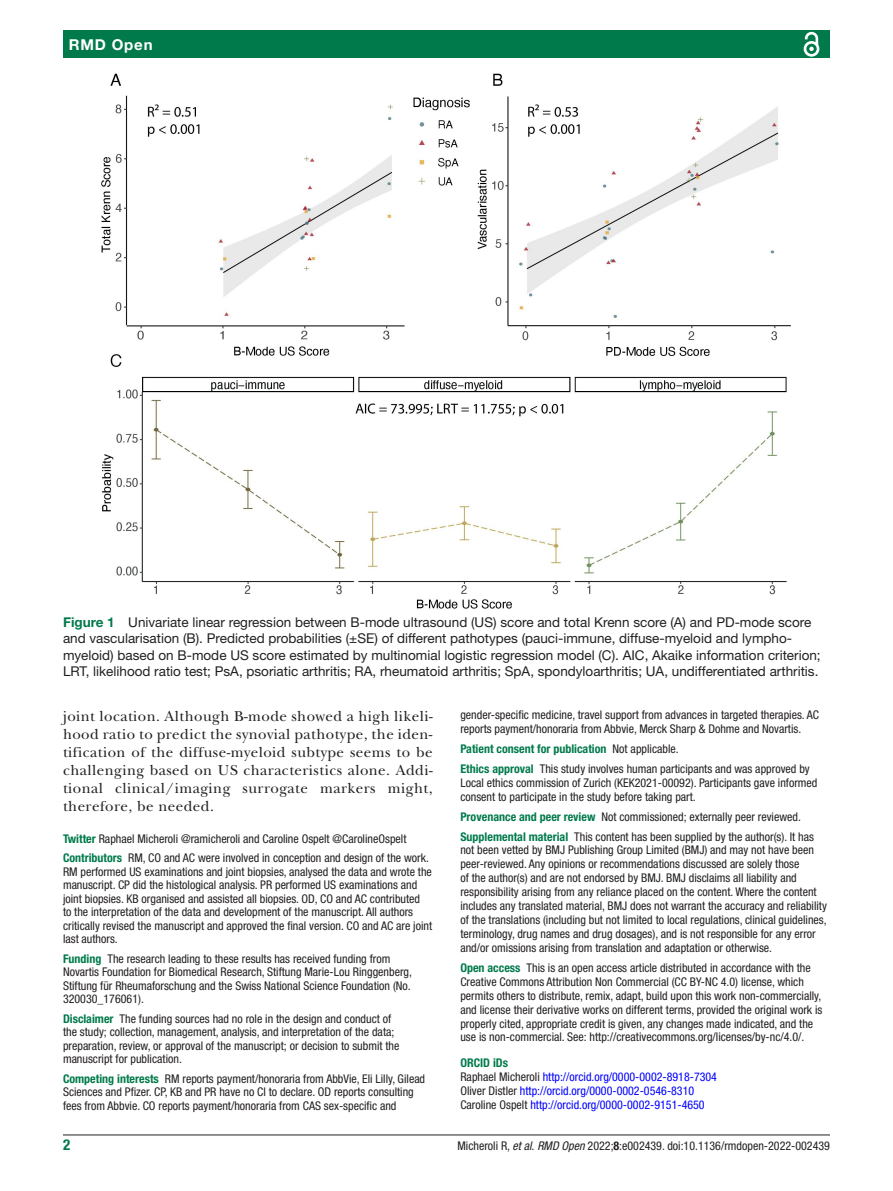
<style>
.page{position:relative;width:893px;height:1191px;background:#fff}
.page>*{position:absolute;margin:0;border:0;box-sizing:border-box;transform-origin:0 0}
.t1{font:15px/18px "New Baskerville";letter-spacing:.03em;color:#231f20;text-align:justify}
.t2{font:700 15px "Helvetica Neue LT Std";letter-spacing:.055em;color:#fff}
.t3{font:700 condensed 15px "Helvetica Neue LT Std";color:#007a4b}
.t4{font:13.5px/16.2px "Helvetica Neue LT Std";color:#231f20}
.t5{font:condensed 12px/14px "Helvetica Neue LT Std";color:#231f20}
.t6{font:condensed 12px/14px "Helvetica Neue LT Std";color:#00f}
.s1{font-weight:700;color:#007a4b}
.s2{color:#231f20}
.s3{font-style:italic}
.s4{font-weight:700}
</style>
<div class="page">
<hr style="left:63px;top:1134px;width:767px;height:1px;background:#231f20">
<div style="left:63px;top:31px;width:767px;height:27px;background:#007a4b"></div>
<svg style="left:803px;top:31px;width:17px;height:26px"></svg>
<img style="left:101px;top:73px;width:690px;height:536px">
<p class="t2" style="left:69px;top:35px;width:85px">RMD Open</p>
<p class="t4" style="left:63px;top:614px;width:759px"><span class="s1">Figure 1</span> Univariate linear regression between B-mode ultrasound (US) score and total Krenn score (A) and PD-mode score and vascularisation (B). Predicted probabilities (±SE) of different pathotypes (pauci-immune, diffuse-myeloid and lympho&shy;myeloid) based on B-mode US score estimated by multinomial logistic regression model (C). AIC, Akaike information criterion; LRT, likelihood ratio test; PsA, psoriatic arthritis; RA, rheumatoid arthritis; SpA, spondyloarthritis; UA, undifferentiated arthritis.</p>
<p class="t1" style="left:63px;top:707px;width:371px">joint location. Although B-mode showed a high likeli&shy;hood ratio to predict the synovial pathotype, the iden&shy;tification of the diffuse-myeloid subtype seems to be challenging based on US characteristics alone. Addi&shy;tional clinical/imaging surrogate markers might, therefore, be needed.</p>
<p class="t5" style="left:63px;top:828px;width:367px;line-height:19.5px"><span class="s1">Twitter</span> Raphael Micheroli @ramicheroli and Caroline Ospelt @CarolineOspelt<br><span class="s1">Contributors</span> RM, CO and AC were involved in conception and design of the work.</p>
<p class="t5" style="left:63px;top:864px;width:371px;line-height:13.5px">RM performed US examinations and joint biopsies, analysed the data and wrote the manuscript. CP did the histological analysis. PR performed US examinations and joint biopsies. KB organised and assisted all biopsies. OD, CO and AC contributed<br>to the interpretation of the data and development of the manuscript. All authors critically revised the manuscript and approved the final version. CO and AC are joint last authors.</p>
<p class="t5" style="left:63px;top:951px;width:351px;line-height:13.5px"><span class="s1">Funding</span> The research leading to these results has received funding from Novartis Foundation for Biomedical Research, Stiftung Marie-Lou Ringgenberg, Stiftung für Rheumaforschung and the Swiss National Science Foundation (No.<br>320030_176061).</p>
<p class="t5" style="left:63px;top:1011px;width:338px;line-height:13.5px"><span class="s1">Disclaimer</span> The funding sources had no role in the design and conduct of the study; collection, management, analysis, and interpretation of the data; preparation, review, or approval of the manuscript; or decision to submit the manuscript for publication.</p>
<p class="t5" style="left:63px;top:1071px;width:364px;line-height:13.5px"><span class="s1">Competing interests</span> RM reports payment/honoraria from AbbVie, Eli Lilly, Gilead<br>Sciences and Pfizer. CP, KB and PR have no CI to declare. OD reports consulting fees from Abbvie. CO reports payment/honoraria from CAS sex-specific and</p>
<p class="t5" style="left:460px;top:707px;width:360px">gender-specific medicine, travel support from advances in targeted therapies. AC reports payment/honoraria from Abbvie, Merck Sharp &amp; Dohme and Novartis.</p>
<p class="t5" style="left:460px;top:738px;width:351px;line-height:20px"><span class="s1">Patient consent for publication</span> Not applicable.<br><span class="s1">Ethics approval</span> This study involves human participants and was approved by</p>
<p class="t5" style="left:460px;top:775px;width:359px">Local ethics commission of Zurich (KEK2021-00092). Participants gave informed consent to participate in the study before taking part.</p>
<p class="t5" style="left:460px;top:806px;width:355px;line-height:20px"><span class="s1">Provenance and peer review</span> Not commissioned; externally peer reviewed.<br><span class="s1">Supplemental material</span> This content has been supplied by the author(s). It has</p>
<p class="t5" style="left:460px;top:843px;width:368px">not been vetted by BMJ Publishing Group Limited (BMJ) and may not have been peer-reviewed. Any opinions or recommendations discussed are solely those<br>of the author(s) and are not endorsed by BMJ. BMJ disclaims all liability and responsibility arising from any reliance placed on the content. Where the content includes any translated material, BMJ does not warrant the accuracy and reliability of the translations (including but not limited to local regulations, clinical guidelines, terminology, drug names and drug dosages), and is not responsible for any error and/or omissions arising from translation and adaptation or otherwise.</p>
<p class="t5" style="left:460px;top:960px;width:364px"><span class="s1">Open access</span> This is an open access article distributed in accordance with the Creative Commons Attribution Non Commercial (CC BY-NC 4.0) license, which permits others to distribute, remix, adapt, build upon this work non-commercially, and license their derivative works on different terms, provided the original work is properly cited, appropriate credit is given, any changes made indicated, and the use is non-commercial. See: http://creativecommons.org/licenses/by-nc/4.0/.</p>
<p class="t6" style="left:460px;top:1056px;width:258px"><span class="s1">ORCID iDs<br></span><span class="s2">Raphael Micheroli</span> http://orcid.org/0000-0002-8918-7304<br><span class="s2">Oliver Distler</span> http://orcid.org/0000-0002-0546-8310<br><span class="s2">Caroline Ospelt</span> http://orcid.org/0000-0002-9151-4650</p>
<p class="t3" style="left:63px;top:1135px;width:9px">2</p>
<p class="t5" style="left:457px;top:1138px;width:374px">Micheroli R, <span class="s3">et al</span>. <span class="s3">RMD Open</span> 2022;<span class="s4">8</span>:e002439. doi:10.1136/rmdopen-2022-002439</p>
</div>
